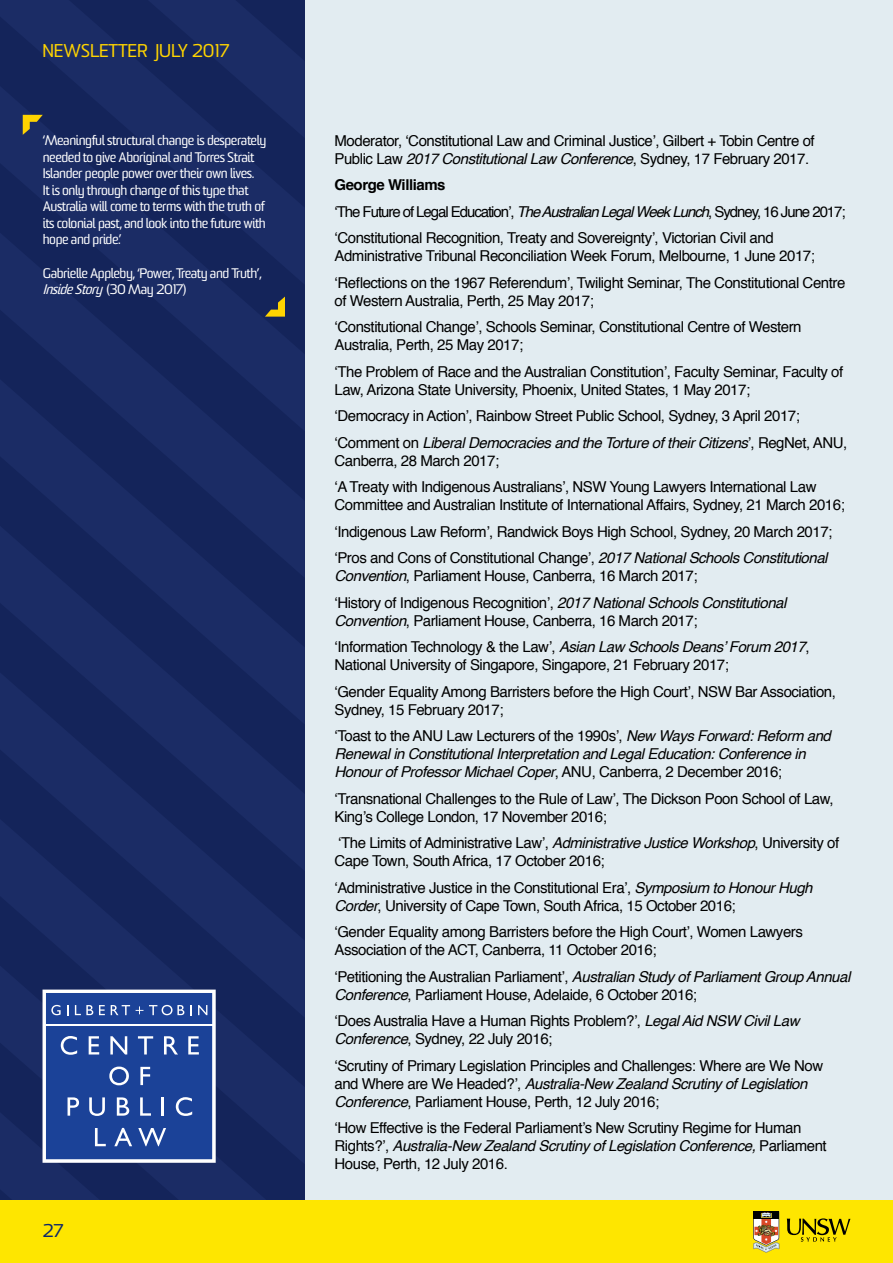
<style>
.page{position:relative;width:893px;height:1263px;background:#fff}
.page>*{position:absolute;margin:0;border:0;box-sizing:border-box;transform-origin:0 0}
.t1{font:18px "Sommet";letter-spacing:-.01em;color:#ffd400}
.t2{font:18px "Sommet";color:#0c276b}
.t3{font:15px/26.5px "Helvetica";letter-spacing:-.03em;color:#000}
.t4{font:italic 15px/18px "Helvetica";letter-spacing:-.03em;color:#000}
.t5{font:13.5px/16.5px "Sommet";letter-spacing:-.03em;color:#fff}
.s1{font-style:italic}
.s2{font-weight:700}
.s3{font-style:normal}
</style>
<div class="page">
<div style="left:305px;top:0;width:588px;height:1263px;background:#e2ecf1"></div>
<svg style="left:0;top:0;width:305px;height:1201px;background:#17285f"></svg>
<div style="left:0;top:1201px;width:893px;height:62px;background:#fee600"></div>
<svg style="left:47px;top:993px;width:165px;height:166px;background:#2d51a0"></svg>
<hr style="left:46px;top:1024px;width:167px;height:2px;background:#fff">
<div style="left:43px;top:989px;width:173px;height:174px;border:3px solid #fff"></div>
<svg style="left:753px;top:1211px;width:26px;height:41px"></svg>
<svg style="left:787px;top:1218px;width:63px;height:24px"></svg>
<svg style="left:23px;top:115px;width:20px;height:20px"></svg>
<svg style="left:265px;top:297px;width:20px;height:20px"></svg>
<p class="t1" style="left:43px;top:39px;width:188px">NEWSLETTER JULY 2017</p>
<p class="t5" style="left:43px;top:133px;width:225px">‘Meaningful structural change is desperately needed to give Aboriginal and Torres Strait Islander people power over their own lives.<br>It is only through change of this type that Australia will come to terms with the truth of its colonial past, and look into the future with hope and pride.’</p>
<p class="t5" style="left:43px;top:265px;width:220px">Gabrielle Appleby, ‘Power, Treaty and Truth’,<br><span class="s1">InsideStory</span>( 3 0 M a y 2 0 1 7 )</p>
<p class="t2" style="left:43px;top:1219px;width:23px">27</p>
<p class="t3" style="left:334px;top:132px;width:482px;line-height:18px">Moderator, ‘Constitutional Law and Criminal Justice’, Gilbert + Tobin Centre of<br>Public Law <span class="s1">2017 Constitutional Law Conference</span>, Sydney, 17 February 2017.</p>
<p class="t3" style="left:334px;top:172px;width:513px"><span class="s2">George Williams<br></span>‘The Future of Legal Education’, <span class="s1">The Australian Legal Week Lunch</span>, Sydney, 16 June 2017; ‘Constitutional Recognition, Treaty and Sovereignty’, Victorian Civil and</p>
<p class="t3" style="left:334px;top:243px;width:512px">Administrative Tribunal Reconciliation Week Forum, Melbourne, 1 June 2017; ‘Reflections on the 1967 Referendum’, Twilight Seminar, The Constitutional Centre</p>
<p class="t3" style="left:334px;top:288px;width:469px">of Western Australia, Perth, 25 May 2017;<br>‘Constitutional Change’, Schools Seminar, Constitutional Centre of Western</p>
<p class="t3" style="left:334px;top:332px;width:510px">Australia, Perth, 25 May 2017;<br>‘The Problem of Race and the Australian Constitution’, Faculty Seminar, Faculty of</p>
<p class="t3" style="left:334px;top:377px;width:514px">Law, Arizona State University, Phoenix, United States, 1 May 2017;<br>‘Democracy in Action’, Rainbow Street Public School, Sydney, 3 April 2017; ‘Comment on <span class="s1">Liberal Democracies and the Torture of their Citizens</span>’, RegNet, ANU,</p>
<p class="t3" style="left:334px;top:448px;width:483px">Canberra, 28 March 2017;<br>‘A Treaty with Indigenous Australians’, NSW Young Lawyers International Law</p>
<p class="t3" style="left:334px;top:492px;width:512px">Committee and Australian Institute of International Affairs, Sydney, 21 March 2016; ‘Indigenous Law Reform’, Randwick Boys High School, Sydney, 20 March 2017; ‘Pros and Cons of Constitutional Change’, <span class="s1">2017 National Schools Constitutional</span></p>
<p class="t3" style="left:334px;top:563px;width:453px"><span class="s1">Convention</span>, Parliament House, Canberra, 16 March 2017;<br>‘History of Indigenous Recognition’, <span class="s1">2017 National Schools Constitutional</span></p>
<p class="t3" style="left:334px;top:608px;width:476px"><span class="s1">Convention</span>, Parliament House, Canberra, 16 March 2017;<br>‘Information Technology &amp; the Law’, <span class="s1">Asian Law Schools Deans’ Forum 2017</span>,</p>
<p class="t3" style="left:334px;top:652px;width:503px">National University of Singapore, Singapore, 21 February 2017;<br>‘Gender Equality Among Barristers before the High Court’, NSW Bar Association,</p>
<p class="t3" style="left:334px;top:697px;width:498px">Sydney, 15 February 2017;<br>‘Toast to the ANU Law Lecturers of the 1990s’, <span class="s1">New Ways Forward: Reform and</span></p>
<p class="t4" style="left:334px;top:745px;width:473px">Renewal in Constitutional Interpretation and Legal Education: Conference in<br>Honour of Professor Michael Coper<span class="s3">, ANU, Canberra, 2 December 2016;</span></p>
<p class="t3" style="left:334px;top:790px;width:500px;line-height:18px">‘Transnational Challenges to the Rule of Law’, The Dickson Poon School of Law,<br>King’s College London, 17 November 2016;</p>
<p class="t3" style="left:334px;top:834px;width:506px;line-height:18px">‘The Limits of Administrative Law’, <span class="s1">Administrative Justice Workshop</span>, University of<br>Cape Town, South Africa, 17 October 2016;</p>
<p class="t3" style="left:334px;top:879px;width:480px;line-height:18px">‘Administrative Justice in the Constitutional Era’, <span class="s1">Symposium to Honour Hugh<br>Corder</span>, University of Cape Town, South Africa, 15 October 2016;</p>
<p class="t3" style="left:334px;top:923px;width:470px;line-height:18px">‘Gender Equality among Barristers before the High Court’, Women Lawyers<br>Association of the ACT, Canberra, 11 October 2016;</p>
<p class="t3" style="left:334px;top:968px;width:517px;line-height:18px">‘Petitioning the Australian Parliament’, <span class="s1">Australian Study of Parliament Group Annual<br>Conference</span>, Parliament House, Adelaide, 6 October 2016;</p>
<p class="t3" style="left:334px;top:1012px;width:466px;line-height:18px">‘Does Australia Have a Human Rights Problem?’, <span class="s1">Legal Aid NSW Civil Law<br>Conference</span>, Sydney, 22 July 2016;</p>
<p class="t3" style="left:334px;top:1057px;width:490px;line-height:18px">‘Scrutiny of Primary Legislation Principles and Challenges: Where are We Now and Where are We Headed?’, <span class="s1">Australia-New Zealand Scrutiny of Legislation<br>Conference</span>, Parliament House, Perth, 12 July 2016;</p>
<p class="t3" style="left:334px;top:1119px;width:494px;line-height:18px">‘How Effective is the Federal Parliament’s New Scrutiny Regime for Human<br>Rights?’, <span class="s1">Australia-New Zealand Scrutiny of Legislation Conference,</span> Parliament<br>House, Perth, 12 July 2016.</p>
</div>
